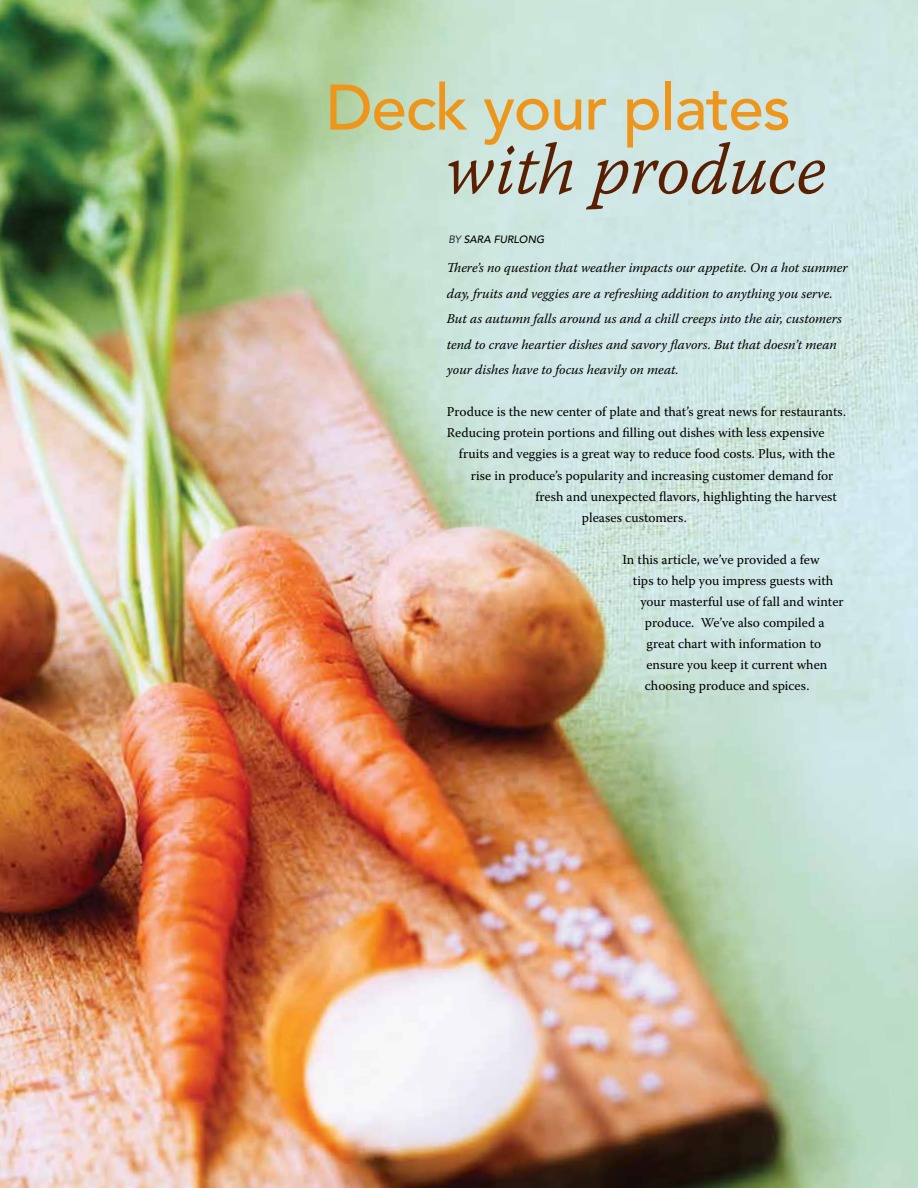
<style>
.page{position:relative;width:918px;height:1188px;background:#fff}
.page>*{position:absolute;margin:0;border:0;box-sizing:border-box;transform-origin:0 0}
.t1{font:72.15px "Warnock Pro Light It Capt";letter-spacing:-.02em;color:#591f00}
.t2{font:500 63.6px "Avenir";letter-spacing:-.02em;color:#ee961b}
.t3{font:13.5px/21px "Warnock Pro";color:#000}
.t4{font:italic 13.5px/25.5px "Warnock Pro";color:#000}
.t5{font:italic 500 10.5px "Avenir";color:#000}
.s1{font-weight:300}
</style>
<div class="page">
<img style="left:0;top:0;width:918px;height:1188px">
<h2 class="t2" style="left:326px;top:71px;width:467px">Deck your plates</h2>
<h1 class="t1" style="left:445px;top:126px;width:383px">with produce</h1>
<p class="t5" style="left:448px;top:233px;width:97px"><span class="s1">BY</span> SARA FURLONG</p>
<p class="t4" style="left:447px;top:255px;width:402px">There’s no question that weather impacts our appetite. On a hot summer day, fruits and veggies are a refreshing addition to anything you serve.<br>But as autumn falls around us and a chill creeps into the air, customers tend to crave heartier dishes and savory flavors. But that doesn’t mean your dishes have to focus heavily on meat.</p>
<p class="t3" style="left:447px;top:401px;width:401px">Produce is the new center of plate and that’s great news for restaurants.<br>Reducing protein portions and filling out dishes with less expensive</p>
<p class="t3" style="left:459px;top:443px;width:377px">fruits and veggies is a great way to reduce food costs. Plus, with the</p>
<p class="t3" style="left:471px;top:464px;width:364px">rise in produce’s popularity and increasing customer demand for</p>
<p class="t3" style="left:535px;top:485px;width:303px">fresh and unexpected flavors, highlighting the harvest</p>
<p class="t3" style="left:582px;top:506px;width:106px">pleases customers.</p>
<p class="t3" style="left:622px;top:548px;width:199px">In this article, we’ve provided a few</p>
<p class="t3" style="left:633px;top:569px;width:202px">tips to help you impress guests with</p>
<p class="t3" style="left:640px;top:590px;width:205px">your masterful use of fall and winter</p>
<p class="t3" style="left:645px;top:611px;width:181px">produce. We’ve also compiled a</p>
<p class="t3" style="left:646px;top:632px;width:176px">great chart with information to</p>
<p class="t3" style="left:646px;top:653px;width:183px">ensure you keep it current when</p>
<p class="t3" style="left:645px;top:674px;width:166px">choosing produce and spices.</p>
</div>
